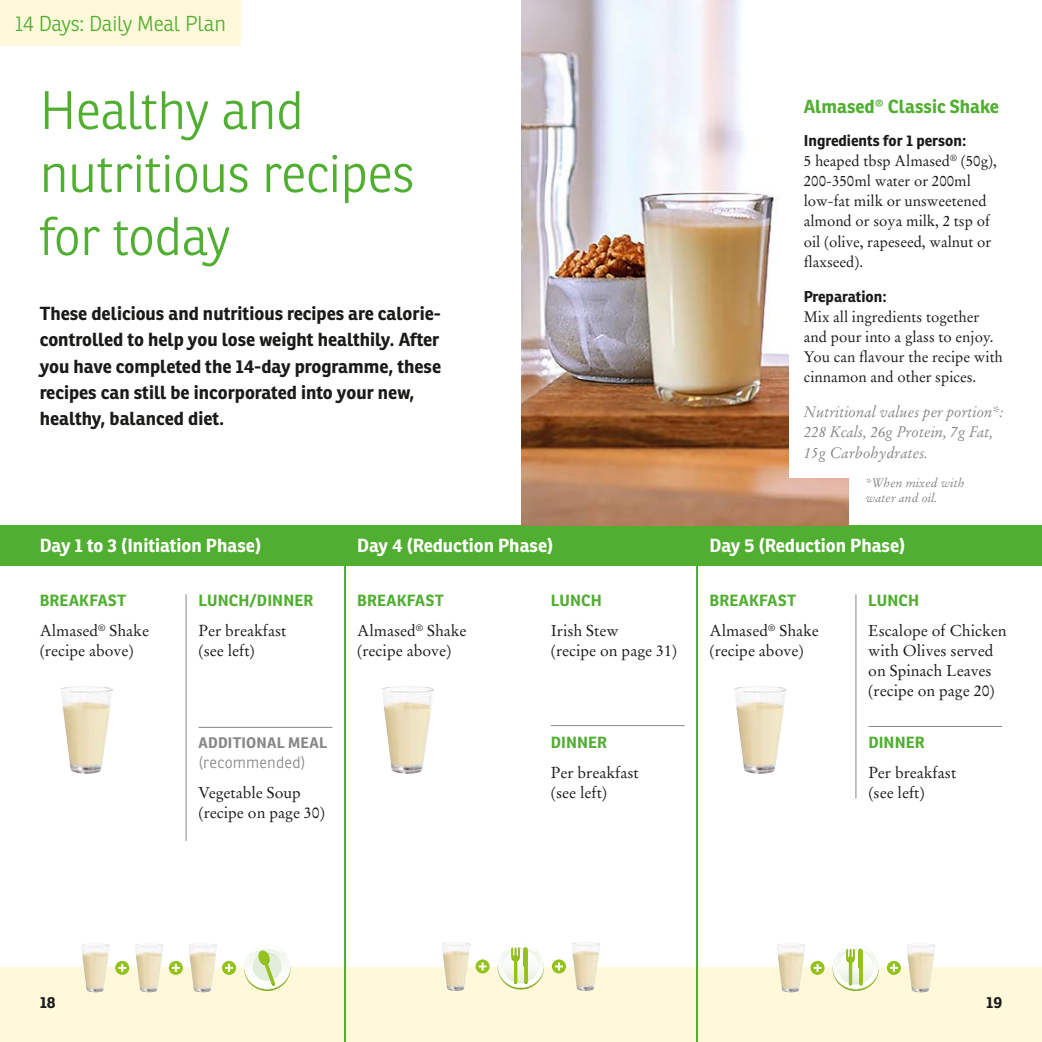
<style>
.page{position:relative;width:1042px;height:1042px;background:#fff}
.page>*{position:absolute;margin:0;border:0;box-sizing:border-box;transform-origin:0 0}
.t1{font:300 52.5px/63px "Ronnia Basic";letter-spacing:-.01em;color:#50ae30}
.t2{font:300 21px "Ronnia Basic";letter-spacing:-.01em;color:#50ae30}
.t3{font:700 18.38px/26.2px "Ronnia Basic";color:#1a1a18}
.t4{font:700 18.38px "Ronnia Basic";color:#fff}
.t5{font:700 18.38px "Ronnia Basic";color:#50ae30}
.t6{font:15.75px/20.1px "Stempel Garamond LT Pro";color:#1a1a18}
.t7{font:700 15.75px "Ronnia Basic";letter-spacing:.01em;color:#50ae30}
.t8{font:300 15.75px "Ronnia Basic";letter-spacing:.01em;color:#878786}
.t9{font:700 15.75px "Ronnia Basic";color:#1a1a18}
.t10{font:15.22px/20.1px "Stempel Garamond LT Pro";color:#1a1a18}
.t11{font:italic 15.22px/20.1px "Stempel Garamond LT Pro";color:#878786}
.t12{font:700 15.22px "Ronnia Basic";color:#1a1a18}
.t13{font:700 14.88px "Ronnia Basic";letter-spacing:.015em;color:#878786}
.t14{font:italic 12.25px/14.7px "Stempel Garamond LT Pro";color:#878786}
</style>
<div class="page">
<div style="left:0;top:968px;width:1042px;height:74px;background:#fff8da"></div>
<img style="left:441px;top:942px;width:16px;height:34px">
<svg style="left:475px;top:959px;width:15px;height:14px"></svg>
<svg style="left:552px;top:959px;width:14px;height:14px"></svg>
<img style="left:571px;top:942px;width:15px;height:33px">
<svg style="left:498px;top:944px;width:46px;height:44px"></svg>
<div style="left:0;top:525px;width:1042px;height:40px;background:#50ae30"></div>
<img style="left:81px;top:944px;width:15px;height:32px">
<svg style="left:115px;top:961px;width:14px;height:14px"></svg>
<svg style="left:169px;top:961px;width:14px;height:14px"></svg>
<img style="left:188px;top:944px;width:16px;height:32px">
<img style="left:135px;top:944px;width:15px;height:32px">
<svg style="left:222px;top:961px;width:14px;height:14px"></svg>
<svg style="left:244px;top:945px;width:46px;height:44px"></svg>
<hr style="left:186px;top:594px;width:1px;height:247px;background:#878786">
<img style="left:521px;top:0;width:327px;height:525px">
<div style="left:0;top:0;width:241px;height:46px;background:#fff8da"></div>
<hr style="left:344px;top:565px;width:1px;height:477px;background:#50ae30">
<hr style="left:696px;top:565px;width:2px;height:477px;background:#50ae30">
<hr style="left:198px;top:727px;width:134px;height:1px;background:#878786">
<hr style="left:551px;top:725px;width:134px;height:1px;background:#878786">
<hr style="left:855px;top:594px;width:1px;height:204px;background:#878786">
<img style="left:776px;top:944px;width:16px;height:33px">
<svg style="left:810px;top:961px;width:14px;height:14px"></svg>
<svg style="left:887px;top:961px;width:14px;height:14px"></svg>
<img style="left:906px;top:944px;width:15px;height:33px">
<svg style="left:832px;top:945px;width:47px;height:44px"></svg>
<hr style="left:868px;top:726px;width:134px;height:1px;background:#878786">
<div style="left:789px;top:82px;width:218px;height:395px;background:#fff"></div>
<img style="left:61px;top:686px;width:27px;height:59px">
<img style="left:382px;top:686px;width:27px;height:59px">
<img style="left:734px;top:686px;width:27px;height:60px">
<h2 class="t2" style="left:15px;top:10px;width:213px">14 Days: Daily Meal Plan</h2>
<h1 class="t1" style="left:40px;top:79px;width:376px">Healthy and nutritious recipes for today</h1>
<p class="t3" style="left:40px;top:300px;width:403px">These delicious and nutritious recipes are calorie&shy;controlled to help you lose weight healthily. After you have completed the 14-day programme, these recipes can still be incorporated into your new, healthy, balanced diet.</p>
<p class="t5" style="left:804px;top:94px;width:197px">Almased® Classic Shake</p>
<p class="t12" style="left:804px;top:131px;width:164px">Ingredients for 1 person:</p>
<p class="t10" style="left:804px;top:151px;width:195px">5 heaped tbsp Almased<sup>®</sup> (50g),<br>200-350ml water or 200ml low-fat milk or unsweetened almond or soya milk, 2 tsp of oil (olive, rapeseed, walnut or flaxseed).</p>
<p class="t12" style="left:804px;top:287px;width:84px">Preparation:</p>
<p class="t10" style="left:804px;top:306px;width:201px">Mix all ingredients together and pour into a glass to enjoy.<br>You can flavour the recipe with cinnamon and other spices.</p>
<p class="t11" style="left:804px;top:402px;width:201px">Nutritional values per portion*:<br>228 Kcals, 26g Protein, 7g Fat,<br>15g Carbohydrates.</p>
<p class="t14" style="left:866px;top:475px;width:100px">*When mixed with water and oil.</p>
<p class="t4" style="left:40px;top:534px;width:223px">Day 1 to 3 (Initiation Phase)</p>
<p class="t4" style="left:357px;top:534px;width:198px">Day 4 (Reduction Phase)</p>
<p class="t7" style="left:198px;top:590px;width:116px">LUNCH/DINNER</p>
<p class="t6" style="left:198px;top:620px;width:89px">Per breakfast (see left)</p>
<p class="t7" style="left:551px;top:590px;width:52px">LUNCH</p>
<p class="t6" style="left:551px;top:620px;width:128px">Irish Stew<br>(recipe on page 31)</p>
<p class="t7" style="left:40px;top:590px;width:88px">BREAKFAST</p>
<p class="t6" style="left:40px;top:620px;width:111px">Almased<sup>®</sup> Shake (recipe above)</p>
<p class="t7" style="left:357px;top:590px;width:88px">BREAKFAST</p>
<p class="t6" style="left:357px;top:620px;width:111px">Almased<sup>®</sup> Shake (recipe above)</p>
<p class="t4" style="left:709px;top:534px;width:197px">Day 5 (Reduction Phase)</p>
<p class="t7" style="left:868px;top:590px;width:52px">LUNCH</p>
<p class="t6" style="left:868px;top:620px;width:140px">Escalope of Chicken with Olives served on Spinach Leaves (recipe on page 20)</p>
<p class="t7" style="left:709px;top:590px;width:88px">BREAKFAST</p>
<p class="t6" style="left:709px;top:620px;width:111px">Almased<sup>®</sup> Shake (recipe above)</p>
<p class="t13" style="left:198px;top:733px;width:130px">ADDITIONAL MEAL</p>
<p class="t8" style="left:198px;top:752px;width:109px">(recommended)</p>
<p class="t6" style="left:198px;top:782px;width:128px">Vegetable Soup (recipe on page 30)</p>
<p class="t7" style="left:551px;top:732px;width:58px">DINNER</p>
<p class="t6" style="left:551px;top:762px;width:89px">Per breakfast (see left)</p>
<p class="t7" style="left:868px;top:732px;width:58px">DINNER</p>
<p class="t6" style="left:868px;top:762px;width:89px">Per breakfast (see left)</p>
<p class="t9" style="left:40px;top:992px;width:18px">18</p>
<p class="t9" style="left:986px;top:992px;width:18px">19</p>
</div>
